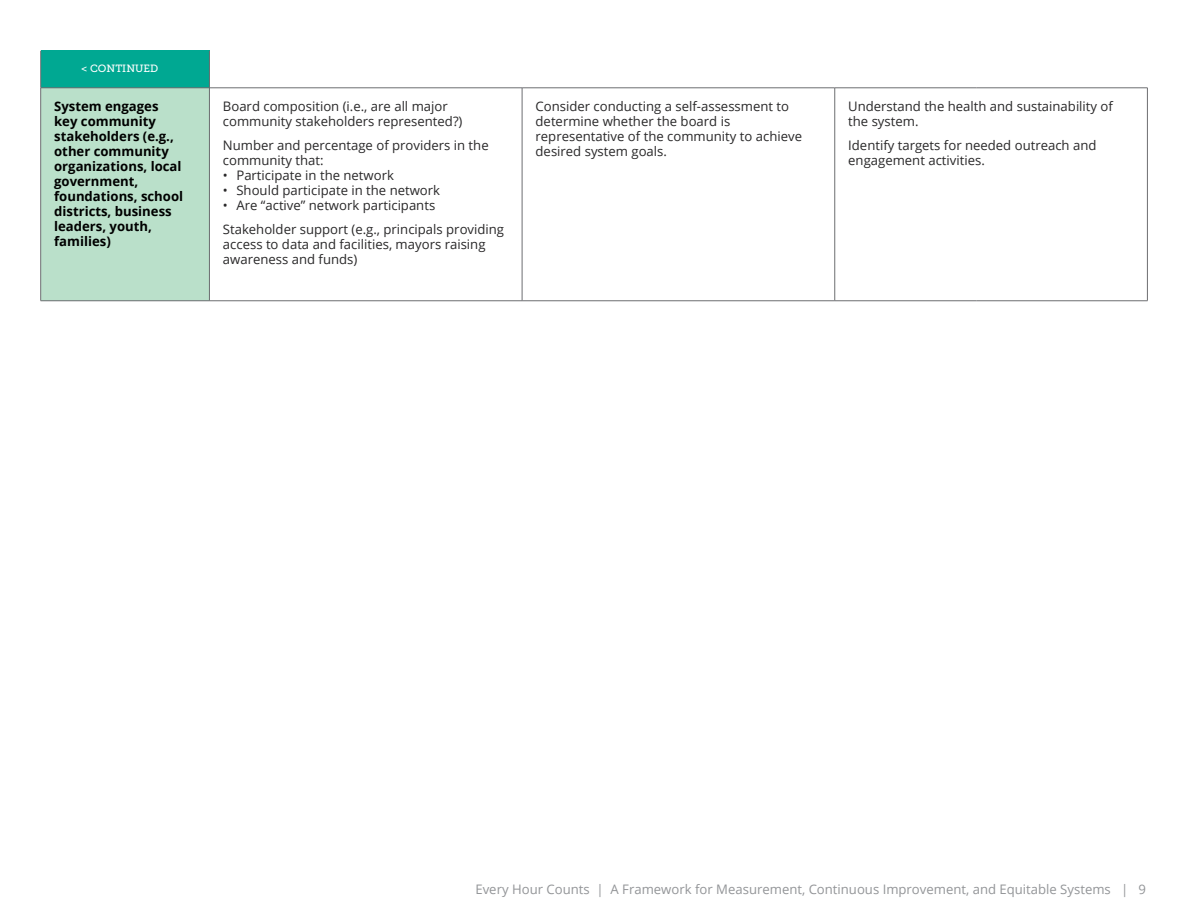
<style>
.page{position:relative;width:1188px;height:918px;background:#fff}
.page>*{position:absolute;margin:0;border:0;box-sizing:border-box;transform-origin:0 0}
.t1{font:13.2px/15px "Open Sans";color:#292829}
.t2{font:700 13.2px/15px "Open Sans";color:#000}
.t3{font:13.2px "Open Sans";color:#939598}
.t4{font:10.5px "Museo Slab 500";color:#fff}
</style>
<div class="page">
<div style="left:41px;top:51px;width:168px;height:37px;background:#00a892"></div>
<div style="left:41px;top:88px;width:168px;height:213px;background:#bae0ca"></div>
<hr style="left:40px;top:51px;width:1px;height:37px;background:#6d6e71">
<hr style="left:40px;top:88px;width:169px;height:1px;background:#6d6e71">
<hr style="left:40px;top:88px;width:1px;height:213px;background:#6d6e71">
<hr style="left:522px;top:88px;width:1px;height:213px;background:#6d6e71">
<hr style="left:835px;top:88px;width:1px;height:213px;background:#6d6e71">
<hr style="left:1147px;top:88px;width:1px;height:213px;background:#6d6e71">
<hr style="left:40px;top:301px;width:169px;height:1px;background:#6d6e71">
<hr style="left:209px;top:51px;width:1px;height:37px;background:#6d6e71">
<hr style="left:209px;top:88px;width:1px;height:213px;background:#6d6e71">
<hr style="left:209px;top:88px;width:313px;height:1px;background:#6d6e71">
<hr style="left:209px;top:301px;width:313px;height:1px;background:#6d6e71">
<hr style="left:522px;top:88px;width:313px;height:1px;background:#6d6e71">
<hr style="left:835px;top:88px;width:141px;height:1px;background:#6d6e71">
<hr style="left:976px;top:88px;width:172px;height:1px;background:#6d6e71">
<hr style="left:522px;top:301px;width:313px;height:1px;background:#6d6e71">
<hr style="left:835px;top:301px;width:141px;height:1px;background:#6d6e71">
<hr style="left:976px;top:301px;width:172px;height:1px;background:#6d6e71">
<p class="t4" style="left:81px;top:62px;width:79px">&lt; CONTINUED</p>
<p class="t2" style="left:54px;top:99px;width:131px">System engages key community stakeholders (e.g., other community organizations, local government, foundations, school districts, business leaders, youth, families)</p>
<p class="t1" style="left:223px;top:99px;width:241px">Board composition (i.e., are all major community stakeholders represented?)</p>
<p class="t1" style="left:223px;top:137px;width:267px">Number and percentage of providers in the community that:</p>
<p class="t1" style="left:223px;top:167px;width:173px">• Participate in the network</p>
<p class="t1" style="left:223px;top:182px;width:219px">• Should participate in the network</p>
<p class="t1" style="left:223px;top:193px;width:283px;line-height:23.7px">• Are “active” network participants<br>Stakeholder support (e.g., principals providing</p>
<p class="t1" style="left:223px;top:236px;width:264px">access to data and facilities, mayors raising awareness and funds)</p>
<p class="t1" style="left:536px;top:99px;width:268px">Consider conducting a self-assessment to determine whether the board is representative of the community to achieve desired system goals.</p>
<p class="t1" style="left:848px;top:99px;width:266px">Understand the health and sustainability of the system.</p>
<p class="t1" style="left:848px;top:137px;width:250px">Identify targets for needed outreach and engagement activities.</p>
<p class="t3" style="left:475px;top:880px;width:672px">Every Hour Counts | A Framework for Measurement, Continuous Improvement, and Equitable Systems | 9</p>
</div>
